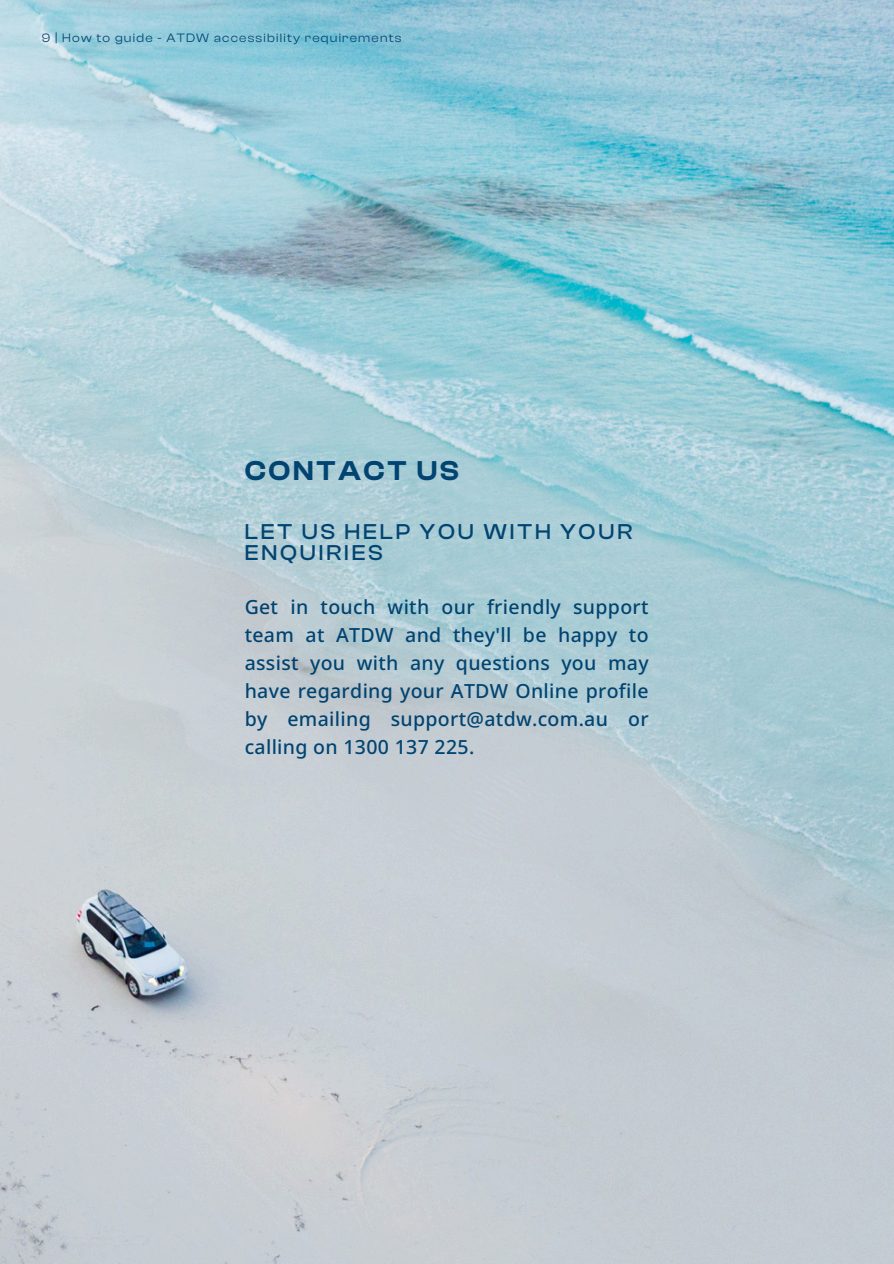
<style>
.page{position:relative;width:894px;height:1264px;background:#fff}
.page>*{position:absolute;margin:0;border:0;box-sizing:border-box;transform-origin:0 0}
.t1{font:600 28.2px "Clash Display";letter-spacing:.1em;color:#014471}
.t2{font:500 22.2px/20.2px "Clash Display";letter-spacing:.13em;color:#014471}
.t3{font:500 19.5px/28.2px "Noto Sans";letter-spacing:.015em;color:#014471;text-align:justify}
.t4{font:12.6px "Clash Display";letter-spacing:.1em;color:#014471}
</style>
<div class="page">
<img style="left:0;top:0;width:893px;height:1263px">
<h3 class="t4" style="left:42px;top:31px;width:361px">9 | How to guide - ATDW accessibility requirements</h3>
<h1 class="t1" style="left:244px;top:454px;width:215px">CONTACT US</h1>
<p class="t2" style="left:244px;top:522px;width:389px">LET US HELP YOU WITH YOUR<br>ENQUIRIES</p>
<h2 class="t3" style="left:244px;top:592px;width:405px">Get in touch with our friendly support team at ATDW and they'll be happy to assist you with any questions you may have regarding your ATDW Online profile by emailing support@atdw.com.au or calling on 1300 137 225.</h2>
</div>
